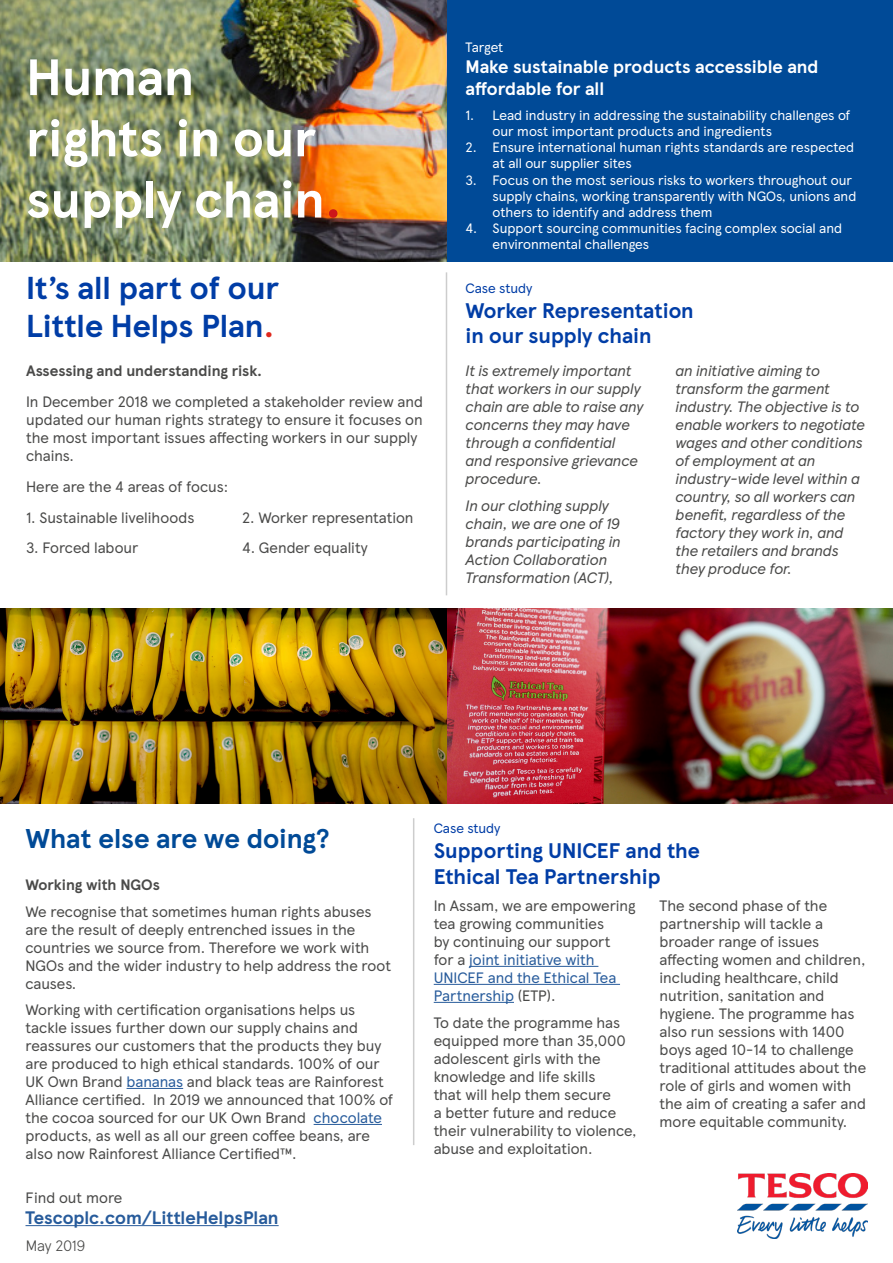
<style>
.page{position:relative;width:893px;height:1263px;background:#fff}
.page>*{position:absolute;margin:0;border:0;box-sizing:border-box;transform-origin:0 0}
.t1{font:700 51px/61.2px "TESCO Modern";color:#fff}
.t2{font:700 31.5px/37.8px "TESCO Modern";color:#003da6}
.t3{font:700 27px "TESCO Modern";letter-spacing:-.005em;color:#004a97}
.t4{font:700 21px/25.2px "TESCO Modern";color:#003da6}
.t5{font:700 18px/21.6px "TESCO Modern";color:#fff}
.t6{font:700 18px "TESCO Modern";color:#275b9b}
.t7{font:15px/18px "TESCO Modern";color:#4a4a49}
.t8{font:italic 15px/18px "TESCO Modern";color:#4a4a49}
.t9{font:700 15px "TESCO Modern";color:#4a4a49}
.t10{font:300 15px "TESCO Modern";letter-spacing:-.02em;color:#4a4a49}
.t11{font:13.5px/16.2px "TESCO Modern";color:#fff}
.t12{font:13.5px "TESCO Modern";color:#003da6}
.s1{color:#cd171a}
.s2{color:#df271c}
.s3{color:#275b9b}
</style>
<div class="page">
<img style="left:0;top:0;width:447px;height:261px">
<img style="left:738px;top:1174px;width:129px;height:65px">
<img style="left:0;top:608px;width:893px;height:196px">
<div style="left:447px;top:0;width:446px;height:261px;background:#004a97"></div>
<hr style="left:446px;top:272px;width:1px;height:323px;background:#cdcdcd">
<hr style="left:413px;top:818px;width:1px;height:327px;background:#cdcdcd">
<hr style="left:469px;top:966px;width:129px;height:1px;background:#275b9b">
<hr style="left:434px;top:984px;width:186px;height:1px;background:#275b9b">
<hr style="left:434px;top:1002px;width:80px;height:1px;background:#275b9b">
<hr style="left:127px;top:1088px;width:56px;height:1px;background:#275b9b">
<hr style="left:314px;top:1124px;width:68px;height:1px;background:#275b9b">
<hr style="left:26px;top:1225px;width:253px;height:1px;background:#275b9b">
<h1 class="t1" style="left:26px;top:44px;width:317px">Human rights in our supply chain<span class="s1">.</span></h1>
<h2 class="t2" style="left:26px;top:268px;width:254px">It’s all part of our<br>Little Helps Plan<span class="s2">.</span></h2>
<p class="t9" style="left:26px;top:360px;width:238px">Assessing and understanding risk.</p>
<p class="t7" style="left:26px;top:392px;width:398px">In December 2018 we completed a stakeholder review and updated our human rights strategy to ensure it focuses on the most important issues affecting workers in our supply chains.</p>
<p class="t7" style="left:26px;top:477px;width:204px">Here are the 4 areas of focus:</p>
<p class="t7" style="left:26px;top:507px;width:170px">1. Sustainable livelihoods</p>
<p class="t7" style="left:242px;top:507px;width:173px">2. Worker representation</p>
<p class="t7" style="left:26px;top:538px;width:114px">3. Forced labour</p>
<p class="t7" style="left:242px;top:538px;width:127px">4. Gender equality</p>
<p class="t11" style="left:466px;top:38px;width:39px">Target</p>
<p class="t5" style="left:466px;top:55px;width:354px">Make sustainable products accessible and affordable for all</p>
<p class="t11" style="left:493px;top:106px;width:359px;text-indent:-27px">1. Lead industry in addressing the sustainability challenges of our most important products and ingredients</p>
<p class="t11" style="left:493px;top:138px;width:363px;text-indent:-27px">2. Ensure international human rights standards are respected at all our supplier sites</p>
<p class="t11" style="left:493px;top:171px;width:365px;text-indent:-27px">3. Focus on the most serious risks to workers throughout our supply chains, working transparently with NGOs, unions and others to identify and address them</p>
<p class="t11" style="left:493px;top:219px;width:351px;text-indent:-27px">4. Support sourcing communities facing complex social and environmental challenges</p>
<p class="t12" style="left:466px;top:278px;width:68px">Case study</p>
<h3 class="t4" style="left:466px;top:297px;width:230px">Worker Representation in our supply chain</h3>
<p class="t8" style="left:466px;top:361px;width:179px">It is extremely important that workers in our supply chain are able to raise any concerns they may have through a confidential and responsive grievance procedure.</p>
<p class="t8" style="left:466px;top:495px;width:157px">In our clothing supply chain, we are one of 19 brands participating in<br>Action Collaboration<br>Transformation (ACT),</p>
<p class="t8" style="left:676px;top:361px;width:191px">an initiative aiming to transform the garment industry. The objective is to enable workers to negotiate wages and other conditions of employment at an industry-wide level within a country, so all workers can benefit, regardless of the factory they work in, and the retailers and brands they produce for.</p>
<h3 class="t3" style="left:26px;top:818px;width:306px">What else are we doing?</h3>
<p class="t9" style="left:26px;top:873px;width:136px">Working with NGOs</p>
<p class="t7" style="left:26px;top:901px;width:367px">We recognise that sometimes human rights abuses are the result of deeply entrenched issues in the countries we source from. Therefore we work with NGOs and the wider industry to help address the root causes.</p>
<p class="t7" style="left:26px;top:1000px;width:369px">Working with certification organisations helps us tackle issues further down our supply chains and reassures our customers that the products they buy are produced to high ethical standards. 100% of our UK Own Brand <span class="s3">bananas</span> and black teas are Rainforest Alliance certified. In 2019 we announced that 100% of the cocoa sourced for our UK Own Brand <span class="s3">chocolate </span>products, as well as all our green coffee beans, are also now Rainforest Alliance Certified™.</p>
<p class="t7" style="left:26px;top:1187px;width:98px">Find out more</p>
<p class="t6" style="left:26px;top:1204px;width:255px">Tescoplc.com/LittleHelpsPlan</p>
<p class="t10" style="left:26px;top:1234px;width:61px">May 2019</p>
<p class="t12" style="left:434px;top:818px;width:68px">Case study</p>
<h3 class="t4" style="left:434px;top:837px;width:268px">Supporting UNICEF and the<br>Ethical Tea Partnership</h3>
<p class="t7" style="left:434px;top:896px;width:203px">In Assam, we are empowering tea growing communities<br>by continuing our support<br>for a <span class="s3">joint initiative with<br>UNICEF and the Ethical Tea<br>Partnership</span> (ETP).</p>
<p class="t7" style="left:434px;top:1012px;width:204px">To date the programme has equipped more than 35,000 adolescent girls with the knowledge and life skills<br>that will help them secure<br>a better future and reduce their vulnerability to violence, abuse and exploitation.</p>
<p class="t7" style="left:660px;top:896px;width:208px">The second phase of the partnership will tackle a broader range of issues affecting women and children, including healthcare, child nutrition, sanitation and hygiene. The programme has also run sessions with 1400 boys aged 10-14 to challenge traditional attitudes about the role of girls and women with the aim of creating a safer and more equitable community.</p>
</div>
